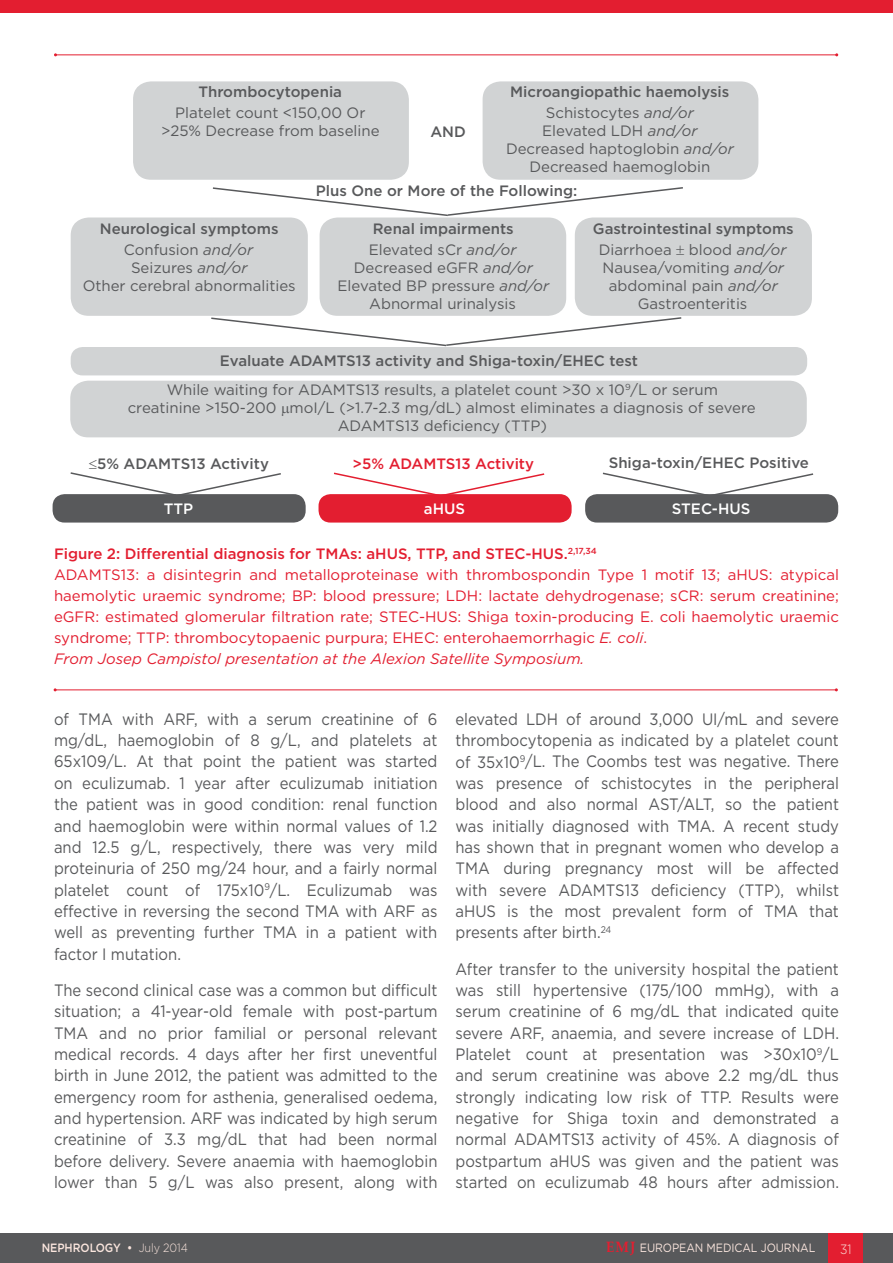
<style>
.page{position:relative;width:893px;height:1263px;background:#fff}
.page>*{position:absolute;margin:0;border:0;box-sizing:border-box;transform-origin:0 0}
.t1{font:16.5px/21.3px "Gotham";color:#58595b;text-align:justify;scale:.9 1}
.t2{font:15px/18px "Gotham";color:#58595b;text-align:center}
.t3{font:15px/21px "Gotham";color:#e31e30}
.t4{font:500 15px/21px "Gotham";color:#58595b;text-align:center}
.t5{font:500 15px "Gotham";color:#e31e30}
.t6{font:500 15px "Gotham";color:#fff}
.t7{font:300 13.5px "Gotham";color:#fbe6de;scale:.9 1}
.t8{font:12px "Gotham";letter-spacing:-.005em;color:#fbe6de;scale:.9 1}
.t9{font:500 12px "Gotham";letter-spacing:-.005em;color:#fbe6de;scale:.9 1}
.s1{font-weight:400}
.s2{font-weight:400;font-style:italic}
.s3{font-style:italic}
.s4{font-weight:500}
.s5{font-weight:300}
.s6{font-family:"Palatino Linotype";font-weight:700;font-size:15px;color:#e31e30}
</style>
<div class="page">
<div style="left:0;top:1233px;width:893px;height:30px;background:#58595b"></div>
<div style="left:829px;top:1233px;width:34px;height:30px;background:#e31e30"></div>
<div style="left:0;top:0;width:893px;height:12px;background:#e31e30"></div>
<hr style="left:55px;top:54px;width:782px;height:1px;background:#e31e30">
<div style="left:133px;top:81px;width:276px;height:99px;background:#d1d3d4;border-radius:18px"></div>
<div style="left:483px;top:81px;width:275px;height:99px;background:#d1d3d4;border-radius:18px"></div>
<div style="left:71px;top:217px;width:237px;height:99px;background:#d1d3d4;border-radius:18px"></div>
<div style="left:320px;top:217px;width:246px;height:99px;background:#d1d3d4;border-radius:18px"></div>
<div style="left:575px;top:217px;width:237px;height:99px;background:#d1d3d4;border-radius:18px"></div>
<div style="left:71px;top:347px;width:736px;height:28px;background:#d1d3d4;border-radius:12px"></div>
<div style="left:70px;top:381px;width:737px;height:56px;background:#d1d3d4;border-radius:18px"></div>
<div style="left:319px;top:494px;width:253px;height:29px;background:#e31e30;border-radius:12px"></div>
<div style="left:585px;top:494px;width:253px;height:29px;background:#58595b;border-radius:12px"></div>
<div style="left:53px;top:494px;width:253px;height:29px;background:#58595b;border-radius:12px"></div>
<svg style="left:212px;top:187px;width:471px;height:30px"></svg>
<svg style="left:211px;top:317px;width:471px;height:30px"></svg>
<svg style="left:69px;top:472px;width:214px;height:23px"></svg>
<svg style="left:601px;top:472px;width:214px;height:23px"></svg>
<svg style="left:332px;top:472px;width:214px;height:23px"></svg>
<hr style="left:55px;top:689px;width:781px;height:1px;background:#e31e30">
<p class="t4" style="left:199px;top:81px;width:145px">Thrombocytopenia</p>
<p class="t2" style="left:161px;top:104px;width:220px">Platelet count &lt;150,00 Or &gt;25% Decrease from baseline</p>
<p class="t4" style="left:430px;top:121px;width:37px">AND</p>
<p class="t4" style="left:510px;top:81px;width:221px">Microangiopathic haemolysis<br><span class="s1">Schistocytes</span> <span class="s2">and/or</span></p>
<p class="t2" style="left:506px;top:122px;width:229px">Elevated LDH <span class="s3">and/or<br></span>Decreased haptoglobin <span class="s3">and/or<br></span>Decreased haemoglobin</p>
<p class="t4" style="left:100px;top:218px;width:180px">Neurological symptoms<br><span class="s1">Confusion</span> <span class="s2">and/or</span></p>
<p class="t2" style="left:83px;top:259px;width:214px">Seizures <span class="s3">and/or<br></span>Other cerebral abnormalities</p>
<p class="t4" style="left:316px;top:180px;width:263px">Plus One or More of the Following:</p>
<p class="t4" style="left:369px;top:218px;width:149px;text-align:left">Renal impairments<br><span class="s1">Elevated sCr</span> <span class="s2">and/or</span></p>
<p class="t2" style="left:338px;top:259px;width:213px">Decreased eGFR <span class="s3">and/or<br></span>Elevated BP pressure <span class="s3">and/or<br></span>Abnormal urinalysis</p>
<p class="t4" style="left:593px;top:218px;width:202px">Gastrointestinal symptoms<br><span class="s1">Diarrhoea blood</span> <span class="s2">and/or</span></p>
<p class="t2" style="left:603px;top:259px;width:183px">Nausea/vomiting <span class="s3">and/or </span>abdominal pain <span class="s3">and/or<br></span>Gastroenteritis</p>
<p class="t2" style="left:167px;top:345px;width:553px;line-height:29.4px;text-align:left;text-indent:53px"><span class="s4">Evaluate ADAMTS13 activity and Shiga-toxin/EHEC test<br></span>While waiting for ADAMTS13 results, a platelet count &gt;30 x 10<sup>9</sup>/L or serum</p>
<p class="t2" style="left:128px;top:398px;width:629px">creatinine &gt;150-200 moI/L (&gt;1.7-2.3 mg/dL) almost eliminates a diagnosis of severe<br>ADAMTS13 deficiency (TTP)</p>
<p class="t4" style="left:89px;top:452px;width:182px">≤5% ADAMTS13 Activity</p>
<p class="t5" style="left:353px;top:454px;width:183px">&gt;5% ADAMTS13 Activity</p>
<p class="t4" style="left:609px;top:452px;width:202px">Shiga-toxin/EHEC Positive</p>
<p class="t6" style="left:164px;top:499px;width:31px">TTP</p>
<p class="t6" style="left:424px;top:499px;width:43px">aHUS</p>
<p class="t6" style="left:672px;top:499px;width:80px">STEC-HUS</p>
<p class="t3" style="left:54px;top:543px;width:786px"><span class="s4">Figure 2: Differential diagnosis for TMAs: aHUS, TTP, and STEC-HUS.</span><sup>2,17,34<br></sup>ADAMTS13: a disintegrin and metalloproteinase with thrombospondin Type 1 motif 13; aHUS: atypical haemolytic uraemic syndrome; BP: blood pressure; LDH: lactate dehydrogenase; sCR: serum creatinine; eGFR: estimated glomerular filtration rate; STEC-HUS: Shiga toxin-producing E. coli haemolytic uraemic syndrome; TTP: thrombocytopaenic purpura; EHEC: enterohaemorrhagic <span class="s3">E. coli</span>.<br><span class="s3">From Josep Campistol presentation at the Alexion Satellite Symposium.</span></p>
<p class="t1" style="left:54px;top:708px;width:428px">of TMA with ARF, with a serum creatinine of 6 mg/dL, haemoglobin of 8 g/L, and platelets at 65x109/L. At that point the patient was started on eculizumab. 1 year after eculizumab initiation the patient was in good condition: renal function and haemoglobin were within normal values of 1.2 and 12.5 g/L, respectively, there was very mild proteinuria of 250 mg/24 hour, and a fairly normal platelet count of 175x10<sup>9</sup>/L. Eculizumab was effective in reversing the second TMA with ARF as well as preventing further TMA in a patient with factor I mutation.</p>
<p class="t1" style="left:54px;top:979px;width:428px">The second clinical case was a common but difficult situation; a 41-year-old female with post-partum TMA and no prior familial or personal relevant medical records. 4 days after her first uneventful birth in June 2012, the patient was admitted to the emergency room for asthenia, generalised oedema, and hypertension. ARF was indicated by high serum creatinine of 3.3 mg/dL that had been normal before delivery. Severe anaemia with haemoglobin lower than 5 g/L was also present, along with</p>
<p class="t1" style="left:455px;top:708px;width:428px">elevated LDH of around 3,000 UI/mL and severe thrombocytopenia as indicated by a platelet count of 35x10<sup>9</sup>/L. The Coombs test was negative. There was presence of schistocytes in the peripheral blood and also normal AST/ALT, so the patient was initially diagnosed with TMA. A recent study has shown that in pregnant women who develop a TMA during pregnancy most will be affected with severe ADAMTS13 deficiency (TTP), whilst aHUS is the most prevalent form of TMA that presents after birth.<sup>24</sup></p>
<p class="t1" style="left:455px;top:958px;width:428px">After transfer to the university hospital the patient was still hypertensive (175/100 mmHg), with a serum creatinine of 6 mg/dL that indicated quite severe ARF, anaemia, and severe increase of LDH.<br>Platelet count at presentation was &gt;30x10<sup>9</sup>/L and serum creatinine was above 2.2 mg/dL thus strongly indicating low risk of TTP. Results were negative for Shiga toxin and demonstrated a normal ADAMTS13 activity of 45%. A diagnosis of postpartum aHUS was given and the patient was started on eculizumab 48 hours after admission.</p>
<p class="t9" style="left:42px;top:1240px;width:164px">NEPHROLOGY • <span class="s5">July 2014</span></p>
<p class="t8" style="left:606px;top:1240px;width:234px"><span class="s6">EMJ</span> EUROPEAN MEDICAL JOURNAL</p>
<p class="t7" style="left:840px;top:1240px;width:14px">31</p>
</div>
